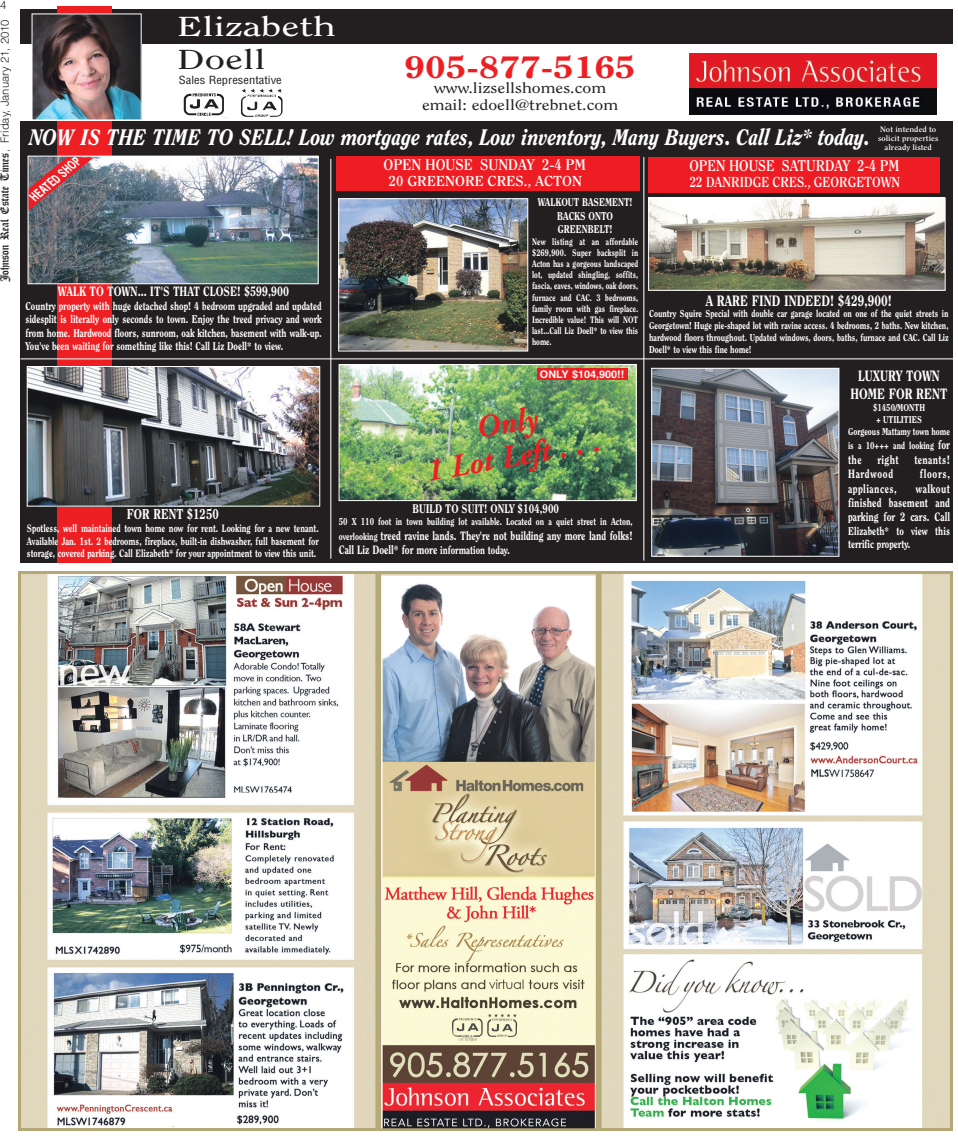
<style>
.page{position:relative;width:958px;height:1137px;background:#fff}
.page>*{position:absolute;margin:0;border:0;box-sizing:border-box;transform-origin:0 0}
.t1{font:italic 700 31.62px/33.5px "Adobe Garamond";color:#ee1f23;text-align:center}
.t2{font:800 30.62px "Clearface";color:#ee1f23;scale:1.21 1}
.t3{font:27.38px "Clearface";color:#fff;scale:1.49 1}
.t4{font:27.38px "Clearface";color:#231f20;scale:1.49 1}
.t5{font:italic 800 22.38px "Clearface";color:#fff;scale:.89 1}
.t6{font:700 15.38px "Clearface";color:#fff;scale:.92 1}
.t7{font:700 15.38px "Clearface";color:#fff;scale:.96 1}
.t8{font:800 15px "Clearface";color:#fff;scale:.8 1}
.t9{font:800 14.88px/17.9px "Clearface";color:#fff;text-align:center;scale:.8 1}
.t10{font:14.62px/17.6px "Clearface";color:#231f20;text-align:center;scale:1.21 1}
.t11{font:700 14.38px "Clearface";color:#fff;scale:.9 1}
.t12{font:700 14.38px "Clearface";color:#fff}
.t13{font:800 14.25px "Clearface";color:#fff;scale:.8 1}
.t14{font:italic 14.12px "Helvetica Medium Condensed Let Plain";color:#fff;scale:.81 1}
.t15{font:800 13.38px "Clearface";color:#fff;scale:.8 1}
.t16{font:800 12.38px "Clearface";color:#fff;scale:.8 1}
.t17{font:800 12px/14.4px "Clearface";color:#fff;text-align:justify;scale:.8 1}
.t18{font:800 12px "Clearface";letter-spacing:.045em;color:#fff;scale:.8 1}
.t19{font:800 12px "Clearface";letter-spacing:.035em;color:#fff;scale:.8 1}
.t20{font:800 12px "Clearface";letter-spacing:.065em;color:#fff;scale:.8 1}
.t21{font:800 11.25px/13.5px "Clearface";color:#fff;scale:.8 1}
.t22{font:11.25px "Old English";color:#231f20}
.t23{font:300 11.25px "Helvetica";color:#231f20}
.t24{font:condensed 11px "Helvetica";color:#231f20;scale:1.14 1}
.t25{font:800 10.62px/12.8px "Clearface";color:#fff;text-align:justify;scale:.8 1}
.t26{font:700 10.5px "Helvetica";color:#fff}
.t27{font:800 10px/12px "Clearface";color:#fff;text-align:justify;scale:.8 1}
.t28{font:800 9.88px/11.9px "Clearface";color:#fff;text-align:center;scale:.8 1}
.t29{font:800 9.38px/11.2px "Clearface";color:#fff;text-align:justify;scale:.8 1}
.t30{font:700 7.75px/8.8px "Clearface";color:#fff;text-align:center;scale:1.13 1}
.s1{font-family:"Helvetica";font-weight:300}
.s2{font-size:9.88px}
.s3{font-size:11.25px}
.s4{font-size:12px}
</style>
<div class="page">
<img style="left:18px;top:571px;width:934px;height:559px">
<div style="left:20px;top:9px;width:932px;height:553px;background:#231f20"></div>
<div style="left:57px;top:7px;width:55px;height:556px;background:#ee1f23"></div>
<div style="left:18px;top:44px;width:934px;height:77px;background:#fff"></div>
<img style="left:34px;top:16px;width:105px;height:102px">
<img style="left:183px;top:93px;width:41px;height:23px">
<img style="left:243px;top:88px;width:34px;height:23px">
<img style="left:689px;top:53px;width:247px;height:61px">
<img style="left:653px;top:370px;width:184px;height:184px">
<div style="left:651px;top:368px;width:188px;height:188px;border:1px solid #fff"></div>
<img style="left:341px;top:366px;width:293px;height:132px">
<div style="left:339px;top:364px;width:297px;height:136px;border:1px solid #fff"></div>
<div style="left:537px;top:368px;width:90px;height:12px;background:#ee1f23"></div>
<img style="left:30px;top:158px;width:286px;height:124px">
<div style="left:28px;top:156px;width:290px;height:128px;border:1px solid #fff"></div>
<img style="left:29px;top:368px;width:289px;height:136px">
<div style="left:27px;top:366px;width:293px;height:140px;border:1px solid #fff"></div>
<hr style="left:330px;top:159px;width:1px;height:399px;background:#fff">
<hr style="left:643px;top:157px;width:1px;height:403px;background:#fff">
<img style="left:650px;top:199px;width:293px;height:89px">
<div style="left:648px;top:197px;width:297px;height:93px;border:1px solid #fff"></div>
<img style="left:340px;top:200px;width:186px;height:149px">
<div style="left:338px;top:198px;width:190px;height:153px;border:1px solid #fff"></div>
<div style="left:336px;top:156px;width:304px;height:35px;background:#ee1d23"></div>
<div style="left:648px;top:157px;width:291px;height:35px;background:#ee1d23"></div>
<hr style="left:21px;top:358px;width:931px;height:1px;background:#fff">
<svg style="left:29px;top:157px;width:64px;height:53px;background:#95565f"></svg>
<p class="t23" style="left:0;top:1px;width:8px">4</p>
<p class="t22" style="left:0;top:282px;width:265px;rotate:-90deg">Johnson Real Estate Times<span class="s1">, Friday, January 21, 2010</span></p>
<h3 class="t3" style="left:177px;top:15px;width:108px">Elizabeth</h3>
<h3 class="t4" style="left:177px;top:48px;width:61px">Doell</h3>
<p class="t24" style="left:179px;top:76px;width:92px">Sales Representative</p>
<h2 class="t2" style="left:404px;top:55px;width:192px">905-877-5165</h2>
<p class="t10" style="left:422px;top:80px;width:163px">www.lizsellshomes.com email: edoell@trebnet.com</p>
<h3 class="t5" style="left:29px;top:128px;width:945px">NOW IS THE TIME TO SELL! Low mortgage rates, Low inventory, Many Buyers. Call Liz* today.</h3>
<p class="t30" style="left:878px;top:126px;width:55px">Not intended to solicit properties already listed</p>
<p class="t14" style="left:27px;top:192px;width:77px;rotate:-40deg">HEATED SHOP</p>
<p class="t15" style="left:58px;top:286px;width:290px">WALK TO TOWN... IT'S THAT CLOSE! $599,900</p>
<p class="t21" style="left:25px;top:300px;width:372px;text-align:justify">Country property with huge detached shop! 4 bedroom upgraded and updated sidesplit is literally only seconds to town. Enjoy the treed privacy and work from home. Hardwood floors, sunroom, oak kitchen, basement with walk-up.<br>You've been waiting for something like this! Call Liz Doell* to view.</p>
<p class="t13" style="left:127px;top:508px;width:116px">FOR RENT $1250</p>
<p class="t25" style="left:27px;top:522px;width:366px">Spotless, well maintained town home now for rent. Looking for a new tenant.<br>Available Jan. 1st. 2 bedrooms, fireplace, built-in dishwasher, full basement for storage, covered parking. Call Elizabeth* for your appointment to view this unit.</p>
<h3 class="t7" style="left:383px;top:159px;width:212px">OPEN HOUSE SUNDAY 2-4 PM</h3>
<p class="t12" style="left:389px;top:175px;width:195px">20 GREENORE CRES., ACTON</p>
<p class="t21" style="left:537px;top:196px;width:120px;text-align:center">WALKOUT BASEMENT!<br>BACKS ONTO<br>GREENBELT!</p>
<p class="t29" style="left:532px;top:236px;width:134px">New listing at an affordable $269,900. Super backsplit in Acton has a gorgeous landscaped lot, updated shingling, soffits, fascia, eaves, windows, oak doors, furnace and CAC. 3 bedrooms, family room with gas fireplace.<br>Incredible value! This will NOT last...Call Liz Doell* to view this home.</p>
<p class="t26" style="left:540px;top:371px;width:86px">ONLY $104,900!!</p>
<h1 class="t1" style="left:418px;top:424px;width:177px;rotate:-10deg">Only<br>1 Lot Left . . .</h1>
<p class="t16" style="left:412px;top:504px;width:185px">BUILD TO SUIT! ONLY $104,900</p>
<p class="t28" style="left:339px;top:516px;width:369px">50 X 110 foot in town building lot available. Located on a quiet street in Acton,</p>
<p class="t17" style="left:339px;top:529px;width:369px"><span class="s2">overlooking</span> treed ravine lands. They're not building any more land folks!<br>Call Liz Doell* for more <span class="s3">information today.</span></p>
<h3 class="t6" style="left:689px;top:160px;width:230px">OPEN HOUSE SATURDAY 2-4 PM</h3>
<p class="t11" style="left:689px;top:176px;width:235px">22 DANRIDGE CRES., GEORGETOWN</p>
<h3 class="t8" style="left:705px;top:294px;width:234px">A RARE FIND INDEED! $429,900!</h3>
<p class="t27" style="left:649px;top:308px;width:376px">Country Squire Special with double car garage located on one of the quiet streets in Georgetown! Huge pie-shaped lot with ravine access. 4 bedrooms, 2 baths. New kitchen, hardwood floors throughout. Updated windows, doors, baths, furnace and CAC. Call Liz Doell* to view this fine home!</p>
<h3 class="t9" style="left:850px;top:368px;width:123px">LUXURY TOWN<br>HOME FOR RENT</h3>
<p class="t28" style="left:848px;top:402px;width:129px">$1450/MONTH<br>+ UTILITIES<br>Gorgeous Mattamy town home</p>
<p class="t28" style="left:848px;top:440px;width:129px">is a 10+++ and looking <span class="s4">for</span></p>
<p class="t17" style="left:848px;top:453px;width:18px">the</p>
<p class="t17" style="left:877px;top:453px;width:28px">right</p>
<p class="t19" style="left:914px;top:454px;width:46px">tenants!</p>
<p class="t20" style="left:848px;top:469px;width:58px">Hardwood</p>
<p class="t17" style="left:919px;top:467px;width:39px">floors,</p>
<p class="t18" style="left:848px;top:483px;width:62px">appliances,</p>
<p class="t17" style="left:848px;top:482px;width:129px;text-indent:68px">walkout finished basement and parking for 2 cars. Call</p>
<p class="t21" style="left:848px;top:525px;width:129px">Elizabeth* to view this terrific property.</p>
</div>
